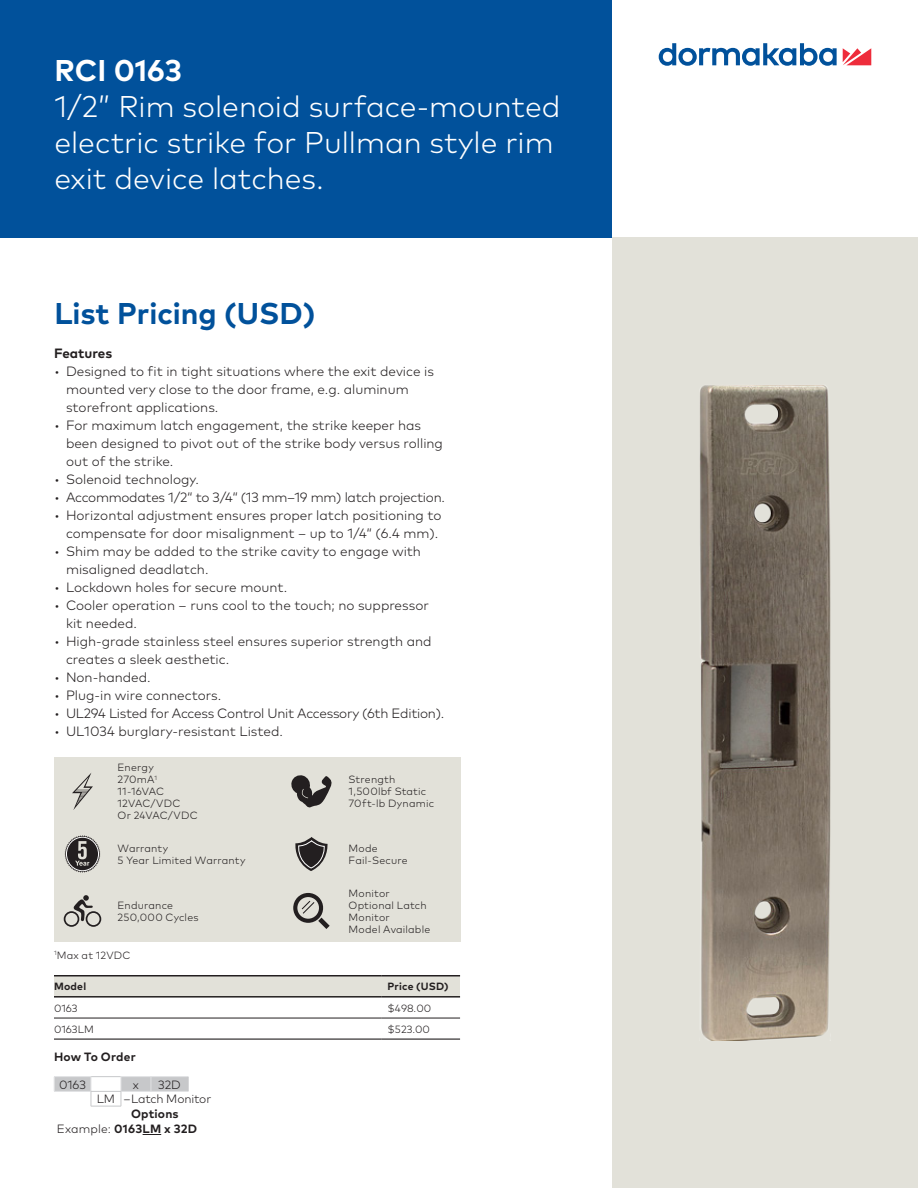
<style>
.page{position:relative;width:918px;height:1188px;background:#fff}
.page>*{position:absolute;margin:0;border:0;box-sizing:border-box;transform-origin:0 0}
.Title_blue_20pt_24pt{font:300 30px/36px "Mark Pro";color:#fff}
.Title_blue_20pt_24pt-2{font:700 30px "Mark Pro";color:#01519b}
.Title_blue_20pt_24pt-3{font:700 30px "Mark Pro";color:#fff}
.Descriptor_bold_blac{font:300 13.5px/18px "Mark Pro";color:#231f20}
.Descriptor_bold_blac-2{font:300 13.5px "Mark Pro";letter-spacing:-.02em;color:#231f20}
.Descriptor_bold_blac-3{font:700 13.5px "Mark Pro";letter-spacing:-.005em;color:#231f20}
.Body{font:300 12px "Mark Pro";letter-spacing:-.01em;color:#231f20}
.Body-2{font:700 12px "Mark Pro";letter-spacing:.02em;color:#231f20}
.Product_Subtitle{font:700 12px "Mark Pro";letter-spacing:.015em;color:#231f20}
.Subtitle{font:700 12px "Mark Pro";letter-spacing:.015em;color:#231f20}
.Features_Icon_Body{font:300 10.5px/12px "Mark Pro";letter-spacing:.015em;color:#231f20}
.Table_text_8pt{font:700 10.5px "Mark Pro";letter-spacing:.02em;color:#231f20}
.Features_Icon_Title{font:300 10.5px "Mark Pro";color:#231f20}
.s1{font-weight:300}
</style>
<div class="page">
<div style="left:0;top:0;width:612px;height:238px;background:#01519b"></div>
<svg style="left:843px;top:48px;width:28px;height:17px"></svg>
<svg style="left:659px;top:43px;width:178px;height:23px"></svg>
<div style="left:54px;top:976px;width:327px;height:21px;background:#e2e1d9"></div>
<div style="left:381px;top:976px;width:79px;height:21px;background:#e2e1d9"></div>
<hr style="left:54px;top:975px;width:327px;height:1px;background:#231f20">
<hr style="left:381px;top:975px;width:79px;height:1px;background:#231f20">
<hr style="left:54px;top:996px;width:327px;height:2px;background:#231f20">
<hr style="left:381px;top:996px;width:79px;height:2px;background:#231f20">
<hr style="left:54px;top:1018px;width:327px;height:1px;background:#231f20">
<hr style="left:381px;top:1018px;width:79px;height:1px;background:#231f20">
<hr style="left:54px;top:1039px;width:327px;height:1px;background:#231f20">
<hr style="left:381px;top:1039px;width:79px;height:1px;background:#231f20">
<div style="left:612px;top:238px;width:306px;height:950px;background:#e2e1d9"></div>
<img style="left:700px;top:385px;width:131px;height:656px">
<div style="left:54px;top:757px;width:406px;height:185px;background:#e2e1d9"></div>
<svg style="left:72px;top:773px;width:21px;height:37px"></svg>
<svg style="left:291px;top:775px;width:41px;height:33px"></svg>
<svg style="left:65px;top:835px;width:35px;height:38px"></svg>
<div style="left:66px;top:837px;width:33px;height:34px;border:1px solid #fff;border-radius:50%"></div>
<svg style="left:295px;top:837px;width:33px;height:34px"></svg>
<svg style="left:64px;top:895px;width:37px;height:32px"></svg>
<svg style="left:293px;top:893px;width:37px;height:36px"></svg>
<hr style="left:54px;top:1076px;width:37px;height:1px;background:#e1e2e4">
<hr style="left:91px;top:1076px;width:30px;height:1px;background:#c7c8ca">
<hr style="left:121px;top:1076px;width:30px;height:1px;background:#e1e2e4">
<hr style="left:151px;top:1076px;width:37px;height:1px;background:#e1e2e4">
<hr style="left:91px;top:1106px;width:30px;height:1px;background:#c7c8ca">
<svg style="left:54px;top:1077px;width:135px;height:29px"></svg>
<svg style="left:143px;top:1134px;width:18px;height:1px"></svg>
<p class="Title_blue_20pt_24pt-3" style="left:54px;top:48px;width:129px">RCI 0163</p>
<p class="Title_blue_20pt_24pt" style="left:54px;top:86px;width:508px">1/2” Rim solenoid surface-mounted electric strike for Pullman style rim exit device latches.</p>
<p class="Title_blue_20pt_24pt-2" style="left:54px;top:291px;width:263px">List Pricing (USD)</p>
<p class="Descriptor_bold_blac-3" style="left:54px;top:343px;width:60px">Features</p>
<p class="Descriptor_bold_blac" style="left:66px;top:361px;width:369px;text-indent:-12px">• Designed to fit in tight situations where the exit device is mounted very close to the door frame, e.g. aluminum storefront applications.</p>
<p class="Descriptor_bold_blac" style="left:66px;top:415px;width:378px;text-indent:-12px">• For maximum latch engagement, the strike keeper has been designed to pivot out of the strike body versus rolling out of the strike.</p>
<p class="Descriptor_bold_blac" style="left:54px;top:469px;width:147px">• Solenoid technology.</p>
<p class="Descriptor_bold_blac-2" style="left:54px;top:487px;width:393px">• Accommodates 1/2“ to 3/4“ (13 mm–19 mm) latch projection.</p>
<p class="Descriptor_bold_blac" style="left:54px;top:505px;width:389px;text-align:right">• Horizontal adjustment ensures proper latch positioning to compensate for door misalignment – up to 1/4“ (6.4 mm).</p>
<p class="Descriptor_bold_blac" style="left:66px;top:541px;width:357px;text-indent:-12px">• Shim may be added to the strike cavity to engage with misaligned deadlatch.</p>
<p class="Descriptor_bold_blac" style="left:54px;top:577px;width:235px">• Lockdown holes for secure mount.</p>
<p class="Descriptor_bold_blac" style="left:66px;top:595px;width:364px;text-indent:-12px">• Cooler operation – runs cool to the touch; no suppressor kit needed.</p>
<p class="Descriptor_bold_blac" style="left:66px;top:631px;width:367px;text-indent:-12px">• High-grade stainless steel ensures superior strength and creates a sleek aesthetic.</p>
<p class="Descriptor_bold_blac" style="left:54px;top:667px;width:98px">• Non-handed.</p>
<p class="Descriptor_bold_blac" style="left:54px;top:685px;width:169px">• Plug-in wire connectors.</p>
<p class="Descriptor_bold_blac-2" style="left:54px;top:703px;width:392px">• UL294 Listed for Access Control Unit Accessory (6th Edition).</p>
<p class="Descriptor_bold_blac" style="left:54px;top:721px;width:231px">• UL1034 burglary-resistant Listed.</p>
<p class="Features_Icon_Body" style="left:118px;top:761px;width:38px">Energy</p>
<p class="Features_Icon_Body" style="left:118px;top:773px;width:41px">270mA<sup>1</sup></p>
<p class="Features_Icon_Body" style="left:118px;top:785px;width:48px">11-16VAC</p>
<p class="Features_Icon_Body" style="left:118px;top:797px;width:64px">12VAC/VDC</p>
<p class="Features_Icon_Body" style="left:118px;top:809px;width:82px">Or 24VAC/VDC</p>
<p class="Features_Icon_Body" style="left:118px;top:842px;width:52px">Warranty</p>
<p class="Features_Icon_Body" style="left:118px;top:854px;width:129px">5 Year Limited Warranty</p>
<p class="Features_Icon_Body" style="left:118px;top:899px;width:57px">Endurance</p>
<p class="Features_Icon_Body" style="left:118px;top:911px;width:82px">250,000 Cycles</p>
<p class="Features_Icon_Body" style="left:54px;top:948px;width:78px"><sup>1</sup>Max at 12VDC</p>
<p class="Features_Icon_Body" style="left:349px;top:773px;width:48px">Strength</p>
<p class="Features_Icon_Body" style="left:349px;top:785px;width:79px">1,500lbf Static</p>
<p class="Features_Icon_Body" style="left:349px;top:797px;width:87px">70ft-lb Dynamic</p>
<p class="Features_Icon_Title" style="left:349px;top:841px;width:31px">Mode</p>
<p class="Features_Icon_Body" style="left:349px;top:854px;width:61px">Fail-Secure</p>
<p class="Features_Icon_Body" style="left:349px;top:887px;width:43px">Monitor</p>
<p class="Features_Icon_Body" style="left:349px;top:899px;width:80px">Optional Latch<br>Monitor</p>
<p class="Features_Icon_Body" style="left:349px;top:923px;width:83px">Model Available</p>
<p class="Table_text_8pt" style="left:54px;top:979px;width:34px">Model</p>
<p class="Table_text_8pt" style="left:388px;top:979px;width:63px">Price (USD)</p>
<p class="Features_Icon_Body" style="left:54px;top:1001px;width:25px">0163</p>
<p class="Features_Icon_Body" style="left:388px;top:1001px;width:45px">$498.00</p>
<p class="Features_Icon_Body" style="left:54px;top:1022px;width:41px">0163LM</p>
<p class="Features_Icon_Body" style="left:388px;top:1022px;width:44px">$523.00</p>
<p class="Product_Subtitle" style="left:54px;top:1048px;width:83px">How To Order</p>
<p class="Body" style="left:59px;top:1076px;width:28px">0163</p>
<p class="Body" style="left:133px;top:1076px;width:8px">x</p>
<p class="Body" style="left:158px;top:1076px;width:24px">32D</p>
<p class="Body" style="left:97px;top:1090px;width:20px">LM</p>
<p class="Body" style="left:124px;top:1090px;width:89px">–Latch Monitor</p>
<p class="Subtitle" style="left:131px;top:1105px;width:49px">Options</p>
<p class="Body-2" style="left:57px;top:1120px;width:142px"><span class="s1">Example:</span> 0163LM x 32D</p>
</div>
